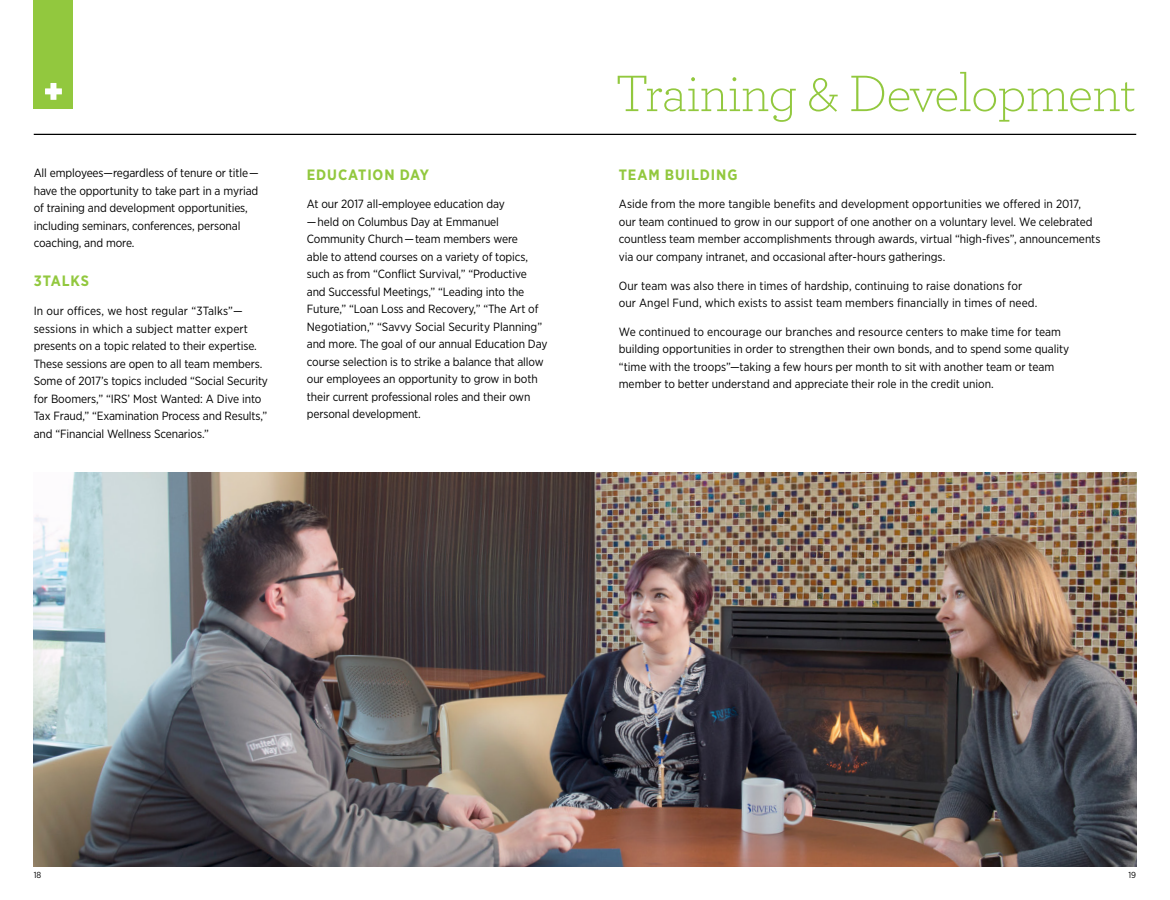
<style>
.page{position:relative;width:1170px;height:900px;background:#fff}
.page>*{position:absolute;margin:0;border:0;box-sizing:border-box;transform-origin:0 0}
.t1{font:300 53.75px "Archer";letter-spacing:-.02em;color:#92c83e}
.t2{font:700 15px "Gotham Narrow";letter-spacing:.06em;color:#92c83e}
.t3{font:11.88px/17.5px "Gotham Narrow";letter-spacing:-.01em;color:#000}
.t4{font:8.75px "Gotham Narrow";color:#000}
</style>
<div class="page">
<img style="left:34px;top:472px;width:1102px;height:394px">
<div style="left:34px;top:0;width:39px;height:108px;background:#92c83e"></div>
<svg style="left:45px;top:83px;width:17px;height:17px"></svg>
<hr style="left:34px;top:134px;width:1102px;height:1px;background:#000">
<p class="t3" style="left:34px;top:164px;width:227px">All employees—regardless of tenure or title— have the opportunity to take part in a myriad of training and development opportunities, including seminars, conferences, personal coaching, and more.</p>
<p class="t2" style="left:34px;top:272px;width:57px">3TALKS</p>
<p class="t3" style="left:34px;top:302px;width:236px">In our offices, we host regular “3Talks”— sessions in which a subject matter expert presents on a topic related to their expertise.<br>These sessions are open to all team members.<br>Some of 2017’s topics included “Social Security for Boomers,” “IRS’ Most Wanted: A Dive into Tax Fraud,” “Examination Process and Results,” and “Financial Wellness Scenarios.”</p>
<p class="t2" style="left:307px;top:165px;width:124px">EDUCATION DAY</p>
<p class="t3" style="left:307px;top:195px;width:242px">At our 2017 all-employee education day<br>—held on Columbus Day at Emmanuel Community Church—team members were<br>able to attend courses on a variety of topics, such as from “Conflict Survival,” “Productive and Successful Meetings,” “Leading into the Future,” “Loan Loss and Recovery,” “The Art of Negotiation,” “Savvy Social Security Planning” and more. The goal of our annual Education Day course selection is to strike a balance that allow our employees an opportunity to grow in both their current professional roles and their own personal development.</p>
<h1 class="t1" style="left:615px;top:58px;width:523px">Training &amp; Development</h1>
<p class="t2" style="left:619px;top:165px;width:120px">TEAM BUILDING</p>
<p class="t3" style="left:619px;top:195px;width:483px">Aside from the more tangible benefits and development opportunities we offered in 2017, our team continued to grow in our support of one another on a voluntary level. We celebrated countless team member accomplishments through awards, virtual “high-fives”, announcements via our company intranet, and occasional after-hours gatherings.</p>
<p class="t3" style="left:619px;top:277px;width:420px">Our team was also there in times of hardship, continuing to raise donations for our Angel Fund, which exists to assist team members financially in times of need.</p>
<p class="t3" style="left:619px;top:323px;width:452px">We continued to encourage our branches and resource centers to make time for team building opportunities in order to strengthen their own bonds, and to spend some quality “time with the troops”—taking a few hours per month to sit with another team or team member to better understand and appreciate their role in the credit union.</p>
<p class="t4" style="left:34px;top:870px;width:9px">18</p>
<p class="t4" style="left:1129px;top:870px;width:9px">19</p>
</div>
